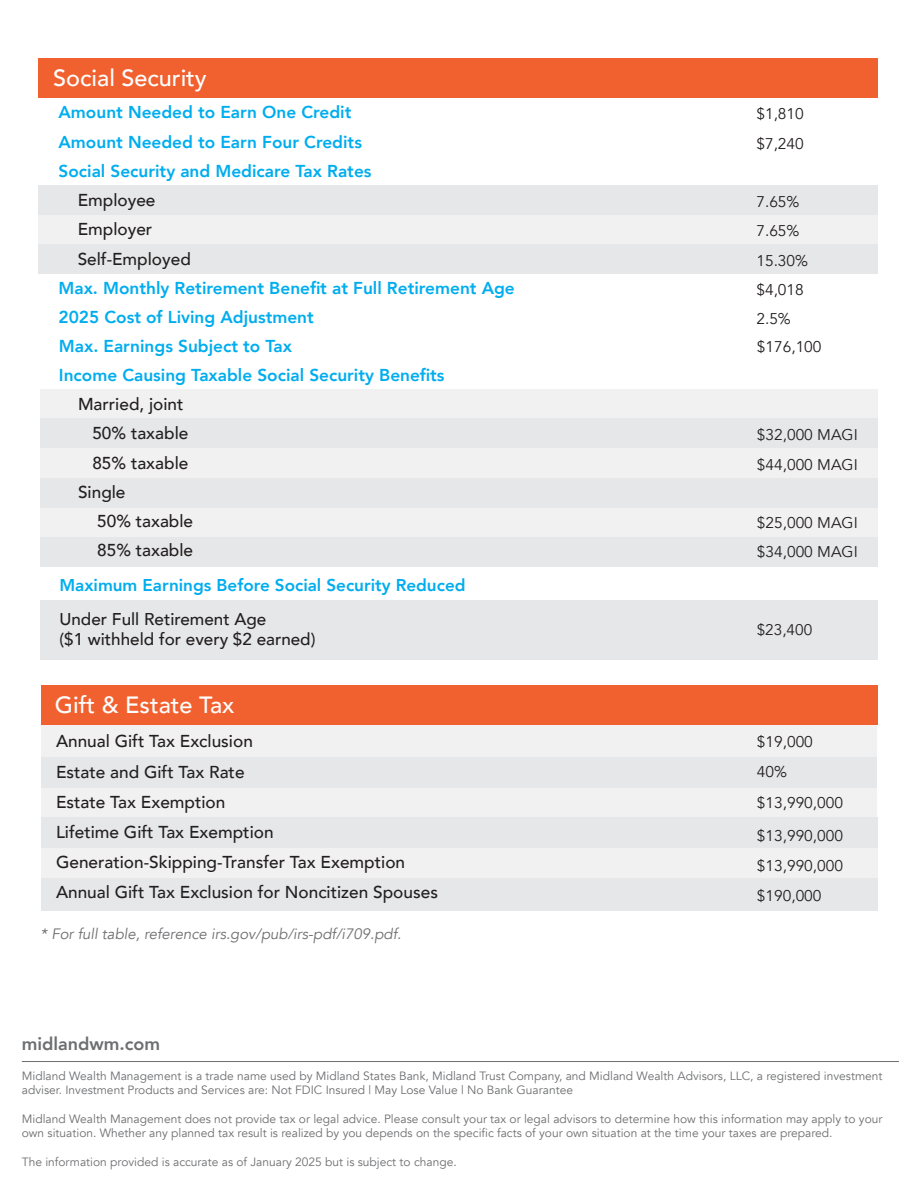
<style>
.page{position:relative;width:918px;height:1188px;background:#fff}
.page>*{position:absolute;margin:0;border:0;box-sizing:border-box;transform-origin:0 0}
.t1{font:500 23.55px "Avenir";color:#fff}
.t2{font:500 23.4px "Avenir";color:#fff}
.t3{font:800 18px "Avenir";color:#6d6e70}
.t4{font:500 17.25px/30.2px "Avenir";color:#231f20}
.t5{font:800 17.25px/29.2px "Avenir";color:#00adee}
.t6{font:500 17.1px/20.5px "Avenir";color:#231f20}
.t7{font:800 17.1px "Avenir";color:#00adee}
.t8{font:15.45px/29.2px "Avenir";color:#231f20}
.t9{font:15.3px "Avenir";color:#231f20}
.t10{font:italic 15px "Avenir";color:#6d6e70}
.t11{font:12px/14.4px "Avenir";color:#6d6e70}
</style>
<div class="page">
<hr style="left:22px;top:1061px;width:877px;height:1px;background:#6d6e70">
<div style="left:40px;top:600px;width:838px;height:59px;background:#e6e7e8"></div>
<div style="left:41px;top:726px;width:836px;height:31px;background:#f1f1f2"></div>
<div style="left:41px;top:786px;width:836px;height:31px;background:#f1f1f2"></div>
<div style="left:41px;top:848px;width:836px;height:31px;background:#f1f1f2"></div>
<div style="left:41px;top:757px;width:836px;height:30px;background:#e6e7e8"></div>
<div style="left:41px;top:817px;width:836px;height:31px;background:#e6e7e8"></div>
<div style="left:41px;top:878px;width:836px;height:32px;background:#e6e7e8"></div>
<div style="left:41px;top:685px;width:837px;height:40px;background:#f1612f"></div>
<div style="left:40px;top:390px;width:838px;height:30px;background:#f1f1f2"></div>
<div style="left:40px;top:447px;width:838px;height:31px;background:#f1f1f2"></div>
<div style="left:40px;top:419px;width:838px;height:29px;background:#e6e7e8"></div>
<div style="left:40px;top:507px;width:838px;height:30px;background:#f1f1f2"></div>
<div style="left:40px;top:478px;width:838px;height:29px;background:#e6e7e8"></div>
<div style="left:40px;top:537px;width:838px;height:30px;background:#e6e7e8"></div>
<div style="left:38px;top:214px;width:840px;height:30px;background:#f1f1f2"></div>
<div style="left:38px;top:185px;width:840px;height:30px;background:#e6e7e8"></div>
<div style="left:38px;top:245px;width:840px;height:29px;background:#e6e7e8"></div>
<div style="left:38px;top:58px;width:840px;height:40px;background:#f1612f"></div>
<h2 class="t2" style="left:53px;top:58px;width:155px">Social Security</h2>
<h3 class="t5" style="left:59px;top:98px;width:314px">Amount Needed to Earn One Credit<br>Amount Needed to Earn Four Credits<br>Social Security and Medicare Tax Rates</h3>
<h3 class="t4" style="left:78px;top:185px;width:115px;line-height:29.2px">Employee<br>Employer<br>Self-Employed</h3>
<h3 class="t5" style="left:59px;top:273px;width:458px">Max. Monthly Retirement Benefit at Full Retirement Age<br>2025 Cost of Living Adjustment</h3>
<h3 class="t5" style="left:59px;top:331px;width:387px">Max. Earnings Subject to Tax<br>Income Causing Taxable Social Security Benefits</h3>
<h3 class="t4" style="left:78px;top:388px;width:107px">Married, joint</h3>
<h3 class="t4" style="left:92px;top:417px;width:97px">50% taxable</h3>
<h3 class="t4" style="left:92px;top:447px;width:97px">85% taxable</h3>
<h3 class="t4" style="left:78px;top:476px;width:49px">Single</h3>
<h3 class="t4" style="left:97px;top:505px;width:97px">50% taxable</h3>
<h3 class="t4" style="left:97px;top:534px;width:97px">85% taxable</h3>
<p class="t8" style="left:756px;top:100px;width:49px">$1,810 $7,240</p>
<p class="t8" style="left:756px;top:187px;width:53px">7.65%<br>7.65%<br>15.30% $4,018<br>2.5%</p>
<p class="t8" style="left:757px;top:333px;width:66px">$176,100</p>
<p class="t8" style="left:757px;top:421px;width:102px">$32,000 MAGI $44,000 MAGI</p>
<p class="t8" style="left:757px;top:508px;width:102px">$25,000 MAGI $34,000 MAGI</p>
<h3 class="t7" style="left:59px;top:572px;width:408px">Maximum Earnings Before Social Security Reduced</h3>
<h3 class="t6" style="left:59px;top:608px;width:258px">Under Full Retirement Age<br>($1 withheld for every $2 earned)</h3>
<p class="t9" style="left:757px;top:621px;width:57px">$23,400</p>
<h1 class="t1" style="left:55px;top:685px;width:181px">Gift &amp; Estate Tax</h1>
<h3 class="t4" style="left:56px;top:725px;width:383px">Annual Gift Tax Exclusion<br>Estate and Gift Tax Rate<br>Estate Tax Exemption<br>Lifetime Gift Tax Exemption<br>Generation-Skipping-Transfer Tax Exemption<br>Annual Gift Tax Exclusion for Noncitizen Spouses</h3>
<p class="t8" style="left:757px;top:727px;width:88px;line-height:30.2px">$19,000<br>40% $13,990,000</p>
<p class="t8" style="left:757px;top:821px;width:88px;line-height:30.2px;text-align:justify">$13,990,000 $13,990,000 $190,000</p>
<p class="t10" style="left:41px;top:925px;width:362px">* For full table, reference irs.gov/pub/irs-pdf/i709.pdf.</p>
<h3 class="t3" style="left:22px;top:1030px;width:140px">midlandwm.com</h3>
<p class="t11" style="left:22px;top:1069px;width:862px">Midland Wealth Management is a trade name used by Midland States Bank, Midland Trust Company, and Midland Wealth Advisors, LLC, a registered investment adviser. Investment Products and Services are: Not FDIC Insured | May Lose Value | No Bank Guarantee</p>
<p class="t11" style="left:22px;top:1112px;width:862px">Midland Wealth Management does not provide tax or legal advice. Please consult your tax or legal advisors to determine how this information may apply to your own situation. Whether any planned tax result is realized by you depends on the specific facts of your own situation at the time your taxes are prepared.</p>
<p class="t11" style="left:22px;top:1155px;width:436px">The information provided is accurate as of January 2025 but is subject to change.</p>
</div>
